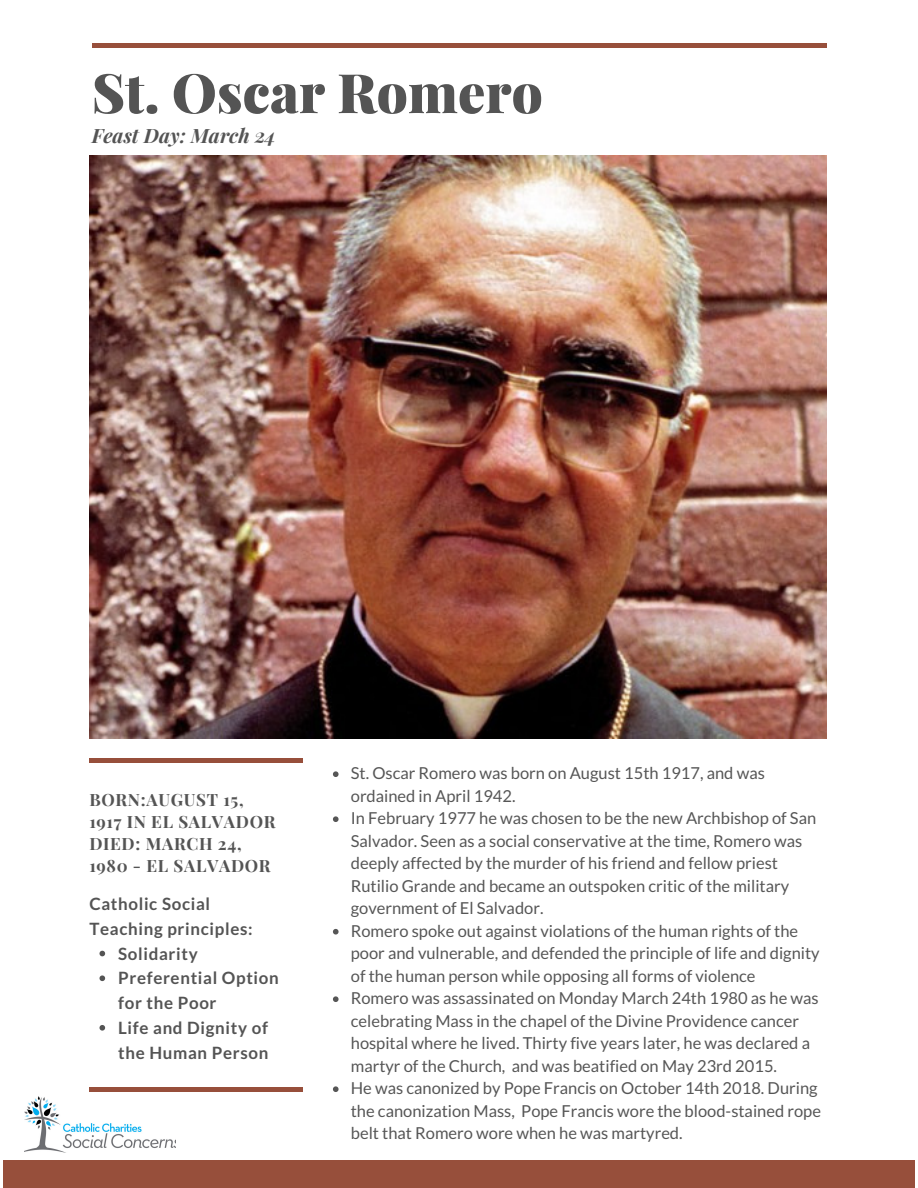
<style>
.page{position:relative;width:918px;height:1188px;background:#fff}
.page>*{position:absolute;margin:0;border:0;box-sizing:border-box;transform-origin:0 0}
.t1{font:900 54.45px "Playfair Display";color:#545454}
.t2{font:italic 700 19.8px "Playfair Display";color:#545454}
.t3{font:700 16.95px/24.8px "Lato";letter-spacing:.04em;color:#545454}
.t4{font:700 16.95px/22.2px "Playfair Display";letter-spacing:.04em;color:#545454}
.t5{font:16.5px/22.5px "Lato";color:#565656}
</style>
<div class="page">
<img style="left:89px;top:156px;width:737px;height:583px">
<div style="left:3px;top:1161px;width:912px;height:27px;background:#974f3b"></div>
<hr style="left:92px;top:43px;width:734px;height:4px;background:#974f3b">
<svg style="left:100px;top:951px;width:5px;height:5px"></svg>
<svg style="left:100px;top:975px;width:5px;height:6px"></svg>
<svg style="left:100px;top:1025px;width:5px;height:6px"></svg>
<hr style="left:89px;top:758px;width:214px;height:4px;background:#974f3b">
<hr style="left:89px;top:1087px;width:214px;height:4px;background:#974f3b">
<img style="left:25px;top:1096px;width:150px;height:56px">
<svg style="left:333px;top:771px;width:6px;height:6px"></svg>
<svg style="left:333px;top:816px;width:6px;height:6px"></svg>
<svg style="left:333px;top:929px;width:6px;height:6px"></svg>
<svg style="left:333px;top:996px;width:6px;height:6px"></svg>
<svg style="left:333px;top:1086px;width:6px;height:6px"></svg>
<p class="t1" style="left:92px;top:54px;width:453px">St. Oscar Romero</p>
<p class="t2" style="left:92px;top:121px;width:186px">Feast Day: March 24</p>
<p class="t4" style="left:89px;top:787px;width:188px">BORN:AUGUST 15,<br>1917 IN EL SALVADOR</p>
<p class="t4" style="left:89px;top:832px;width:183px">DIED: MARCH 24,<br>1980 - EL SALVADOR</p>
<p class="t3" style="left:89px;top:891px;width:165px">Catholic Social<br>Teaching principles:</p>
<p class="t3" style="left:118px;top:941px;width:81px">Solidarity</p>
<p class="t3" style="left:118px;top:966px;width:162px">Preferential Option for the Poor</p>
<p class="t3" style="left:118px;top:1015px;width:152px">Life and Dignity of the Human Person</p>
<p class="t5" style="left:351px;top:762px;width:416px">St. Oscar Romero was born on August 15th 1917, and was ordained in April 1942.</p>
<p class="t5" style="left:351px;top:807px;width:467px">In February 1977 he was chosen to be the new Archbishop of San Salvador. Seen as a social conservative at the time, Romero was deeply affected by the murder of his friend and fellow priest Rutilio Grande and became an outspoken critic of the military government of El Salvador.</p>
<p class="t5" style="left:351px;top:919px;width:470px">Romero spoke out against violations of the human rights of the poor and vulnerable, and defended the principle of life and dignity of the human person while opposing all forms of violence</p>
<p class="t5" style="left:351px;top:987px;width:469px">Romero was assassinated on Monday March 24th 1980 as he was celebrating Mass in the chapel of the Divine Providence cancer hospital where he lived. Thirty five years later, he was declared a martyr of the Church, and was beatified on May 23rd 2015.</p>
<p class="t5" style="left:351px;top:1077px;width:472px">He was canonized by Pope Francis on October 14th 2018. During the canonization Mass, Pope Francis wore the blood-stained rope belt that Romero wore when he was martyred.</p>
</div>
